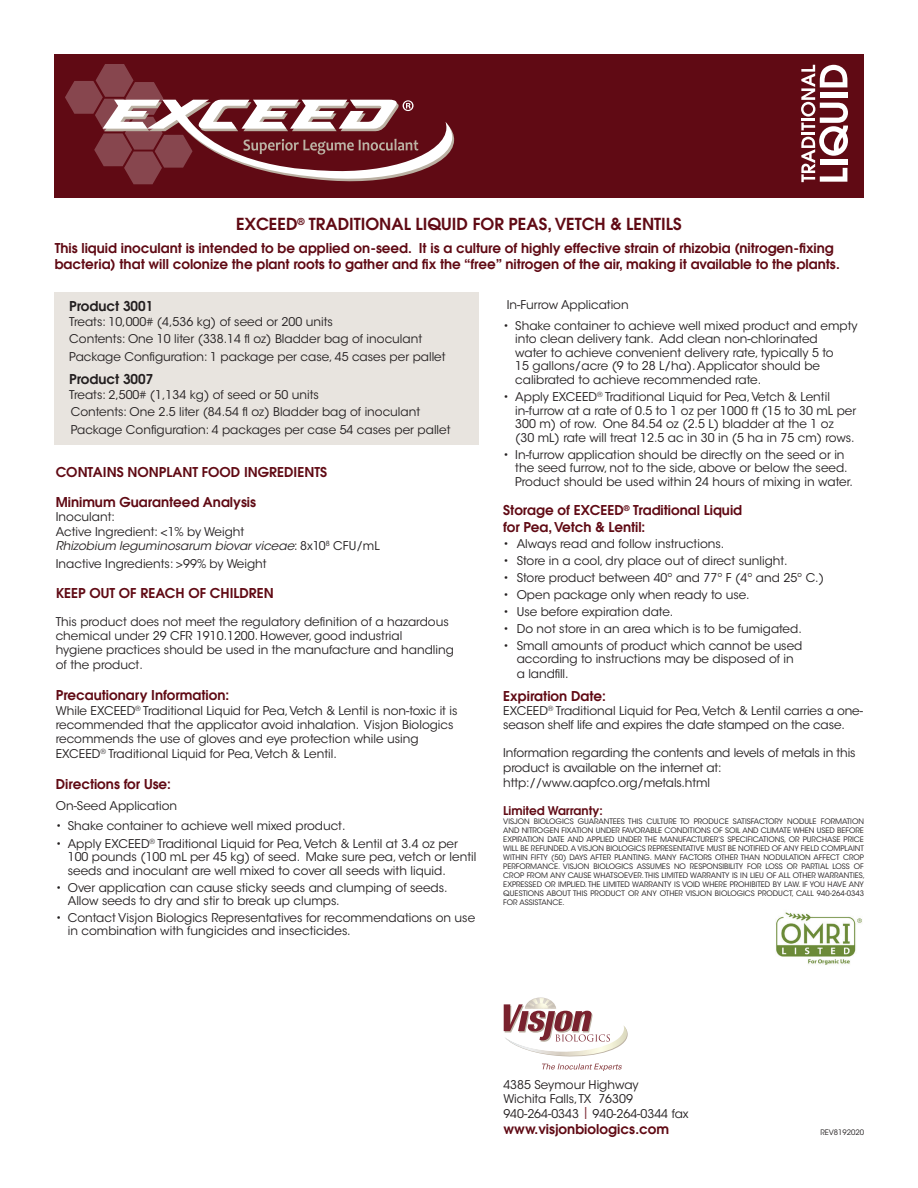
<style>
.page{position:relative;width:918px;height:1188px;background:#fff}
.page>*{position:absolute;margin:0;border:0;box-sizing:border-box;transform-origin:0 0}
.t1{font:600 16.5px "Avant Garde";color:#600a14}
.t2{font:600 13.5px/16.2px "Avant Garde";color:#600a14}
.t3{font:600 13.5px "Avant Garde";color:#231f20}
.t4{font:12px/13.5px "ITC Avant Garde Std";color:#231f20}
.t5{font:600 12px "Avant Garde";color:#600a14}
.t6{font:7.5px/9px "ITC Avant Garde Std";color:#231f20;text-align:justify}
.s1{font-style:italic}
.s2{color:#79222e}
</style>
<div class="page">
<div style="left:54px;top:54px;width:810px;height:143px;background:#600a14"></div>
<svg style="left:801px;top:65px;width:47px;height:117px"></svg>
<div style="left:54px;top:292px;width:424px;height:154px;background:#e8e4df"></div>
<svg style="left:65px;top:64px;width:389px;height:121px"></svg>
<svg style="left:504px;top:997px;width:124px;height:60px"></svg>
<svg style="left:542px;top:1064px;width:80px;height:7px"></svg>
<img style="left:776px;top:912px;width:86px;height:53px">
<h1 class="t1" style="left:236px;top:213px;width:447px">EXCEED<sup>®</sup> TRADITIONAL LIQUID FOR PEAS, VETCH &amp; LENTILS</h1>
<p class="t2" style="left:55px;top:240px;width:787px">This liquid inoculant is intended to be applied on-seed. It is a culture of highly effective strain of rhizobia (nitrogen-fixing bacteria) that will colonize the plant roots to gather and fix the “free” nitrogen of the air, making it available to the plants.</p>
<p class="t3" style="left:69px;top:297px;width:86px">Product 3001</p>
<p class="t4" style="left:69px;top:313px;width:378px;line-height:17.7px">Treats: 10,000# (4,536 kg) of seed or 200 units<br>Contents: One 10 liter (338.14 fl oz) Bladder bag of inoculant<br>Package Configuration: 1 package per case, 45 cases per pallet</p>
<p class="t3" style="left:69px;top:370px;width:86px">Product 3007</p>
<p class="t4" style="left:69px;top:386px;width:383px;line-height:17.7px">Treats: 2,500# (1,134 kg) of seed or 50 units<br>Contents: One 2.5 liter (84.54 fl oz) Bladder bag of inoculant<br>Package Configuration: 4 packages per case 54 cases per pallet</p>
<p class="t2" style="left:56px;top:457px;width:273px;line-height:29.7px">CONTAINS NONPLANT FOOD INGREDIENTS<br>Minimum Guaranteed Analysis</p>
<p class="t4" style="left:56px;top:510px;width:325px;line-height:14.4px">Inoculant:<br>Active Ingredient: &lt;1% by Weight<br><span class="s1">Rhizobium leguminosarum biovarviceae</span>: 8 x 1 0 <sup>8</sup> C F U / m L</p>
<p class="t4" style="left:56px;top:557px;width:212px">Inactive Ingredients: &gt;99% by Weight</p>
<p class="t2" style="left:56px;top:584px;width:219px">KEEP OUT OF REACH OF CHILDREN</p>
<p class="t4" style="left:56px;top:614px;width:400px;line-height:14.4px">This product does not meet the regulatory definition of a hazardous chemical under 29 CFR 1910.1200. However, good industrial<br>hygiene practices should be used in the manufacture and handling of the product.</p>
<p class="t2" style="left:56px;top:687px;width:175px">Precautionary Information:</p>
<p class="t4" style="left:56px;top:703px;width:403px;line-height:14.4px">While EXCEED<sup>®</sup> Traditional Liquid for Pea, Vetch &amp; Lentil is non-toxic it is recommended that the applicator avoid inhalation. Visjon Biologics recommends the use of gloves and eye protection while using EXCEED<sup>®</sup> Traditional Liquid for Pea, Vetch &amp; Lentil.</p>
<p class="t2" style="left:56px;top:776px;width:117px">Directions for Use:</p>
<p class="t4" style="left:56px;top:799px;width:123px">On-Seed Application</p>
<p class="t4" style="left:56px;top:819px;width:291px">• Shake container to achieve well mixed product.</p>
<p class="t4" style="left:68px;top:837px;width:410px;text-indent:-12px">• Apply EXCEED<sup>®</sup> Traditional Liquid for Pea, Vetch &amp; Lentil at 3.4 oz per<br>100 pounds (100 mL per 45 kg) of seed. Make sure pea, vetch or lentil seeds and inoculant are well mixed to cover all seeds with liquid.</p>
<p class="t4" style="left:68px;top:881px;width:381px;text-indent:-12px">• Over application can cause sticky seeds and clumping of seeds.<br>Allow seeds to dry and stir to break up clumps.</p>
<p class="t4" style="left:68px;top:911px;width:409px;text-indent:-12px">• Contact Visjon Biologics Representatives for recommendations on use in combination with fungicides and insecticides.</p>
<p class="t4" style="left:507px;top:298px;width:124px">In-Furrow Application</p>
<p class="t4" style="left:515px;top:319px;width:344px;text-indent:-12px">• Shake container to achieve well mixed product and empty into clean delivery tank. Add clean non-chlorinated<br>water to achieve convenient delivery rate, typically 5 to<br>15 gallons/acre (9 to 28 L/ha). Applicator should be calibrated to achieve recommended rate.</p>
<p class="t4" style="left:515px;top:390px;width:343px;text-indent:-12px">• Apply EXCEED<sup>®</sup> Traditional Liquid for Pea, Vetch &amp; Lentil in-furrow at a rate of 0.5 to 1 oz per 1000 ft (15 to 30 mL per 300 m) of row. One 84.54 oz (2.5 L) bladder at the 1 oz<br>(30 mL) rate will treat 12.5 ac in 30 in (5 ha in 75 cm) rows.</p>
<p class="t4" style="left:515px;top:448px;width:339px;text-indent:-12px">• In-furrow application should be directly on the seed or in the seed furrow, not to the side, above or below the seed.<br>Product should be used within 24 hours of mixing in water.</p>
<p class="t2" style="left:503px;top:502px;width:240px">Storage of EXCEED<sup>®</sup> Traditional Liquid for Pea, Vetch &amp; Lentil:</p>
<p class="t4" style="left:503px;top:538px;width:222px">• Always read and follow instructions.</p>
<p class="t4" style="left:503px;top:554px;width:286px">• Store in a cool, dry place out of direct sunlight.</p>
<p class="t4" style="left:503px;top:571px;width:322px">• Store product between 40º and 77º F (4º and 25º C.)</p>
<p class="t4" style="left:503px;top:588px;width:248px">• Open package only when ready to use.</p>
<p class="t4" style="left:503px;top:605px;width:172px">• Use before expiration date.</p>
<p class="t4" style="left:503px;top:622px;width:300px">• Do not store in an area which is to be fumigated.</p>
<p class="t4" style="left:517px;top:639px;width:287px;line-height:14px;text-indent:-14px">• Small amounts of product which cannot be used according to instructions may be disposed of in a landfill.</p>
<p class="t2" style="left:503px;top:687px;width:104px">Expiration Date:</p>
<p class="t4" style="left:503px;top:704px;width:361px;line-height:14.4px">EXCEED<sup>®</sup> Traditional Liquid for Pea, Vetch &amp; Lentil carries a one&shy;season shelf life and expires the date stamped on the case.</p>
<p class="t4" style="left:503px;top:746px;width:354px;line-height:14.7px">Information regarding the contents and levels of metals in this product is available on the internet at: http://www.aapfco.org/metals.html</p>
<p class="t5" style="left:503px;top:803px;width:101px">Limited Warranty:</p>
<p class="t6" style="left:503px;top:817px;width:363px">VISJON BIOLOGICS GUARANTEES THIS CULTURE TO PRODUCE SATISFACTORY NODULE FORMATION AND NITROGEN FIXATION UNDER FAVORABLE CONDITIONS OF SOIL AND CLIMATE WHEN USED BEFORE EXPIRATION DATE AND APPLIED UNDER THE MANUFACTURER’S SPECIFICATIONS, OR PURCHASE PRICE WILL BE REFUNDED. A VISJON BIOLOGICS REPRESENTATIVE MUST BE NOTIFIED OF ANY FIELD COMPLAINT WITHIN FIFTY (50) DAYS AFTER PLANTING. MANY FACTORS OTHER THAN NODULATION AFFECT CROP PERFORMANCE. VISJON BIOLOGICS ASSUMES NO RESPONSIBILITY FOR LOSS OR PARTIAL LOSS OF CROP FROM ANY CAUSE WHATSOEVER. THIS LIMITED WARRANTY IS IN LIEU OF ALL OTHER WARRANTIES, EXPRESSED OR IMPLIED. THE LIMITED WARRANTY IS VOID WHERE PROHIBITED BY LAW. IF YOU HAVE ANY QUESTIONS ABOUT THIS PRODUCT OR ANY OTHER VISJON BIOLOGICS PRODUCT, CALL 940-264-0343<br>FOR ASSISTANCE.</p>
<p class="t4" style="left:503px;top:1078px;width:187px;line-height:14.4px">4385 Seymour Highway<br>Wichita Falls, TX 76309<br>940-264-0343 <span class="s2">|</span> 940-264-0344 fax</p>
<p class="t2" style="left:503px;top:1121px;width:167px">www.visjonbiologics.com</p>
<p class="t6" style="left:820px;top:1127px;width:45px">REV8192020</p>
</div>
